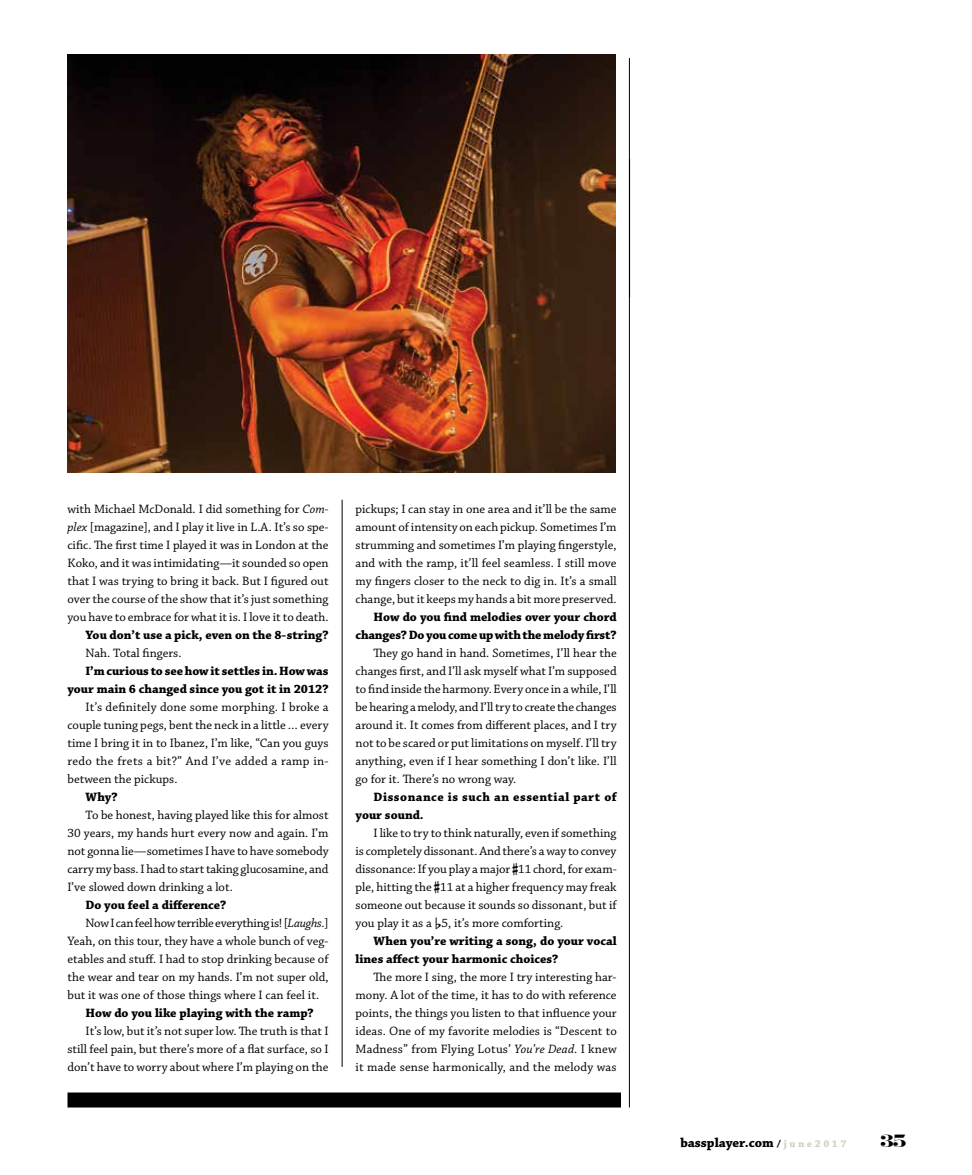
<style>
.page{position:relative;width:972px;height:1175px;background:#fff}
.page>*{position:absolute;margin:0;border:0;box-sizing:border-box;transform-origin:0 0}
.t1{font:700 18px "Engravers";color:#000}
.t2{font:700 13.5px "Chaparral Pro";color:#000}
.t3{font:12.75px/18px "Chaparral Pro";color:#000;text-align:justify}
.t4{font:700 12.75px/18px "Chaparral Pro";color:#000;text-align:right}
.t5{font:12.75px "Chaparral Pro";letter-spacing:-.02em;color:#000}
.t6{font:700 12.75px/18px "Chaparral Pro";letter-spacing:.04em;color:#000}
.s1{font-style:italic}
.s2{font-size:10.5px}
.s3{font-size:10.5px;color:#d3d1c1}
</style>
<div class="page">
<hr style="left:629px;top:58px;width:1px;height:1049px;background:#000">
<hr style="left:342px;top:500px;width:1px;height:566px;background:#000">
<div style="left:68px;top:1092px;width:553px;height:15px;background:#000"></div>
<img style="left:67px;top:54px;width:549px;height:418px">
<p class="t3" style="left:68px;top:500px;width:263px">with Michael McDonald. I did something for <span class="s1">Com&shy;plex</span> [magazine], and I play it live in L.A. It’s so spe&shy;cific. The first time I played it was in London at the Koko, and it was intimidating—it sounded so open that I was trying to bring it back. But I figured out over the course of the show that it’s just something you have to embrace for what it is. I love it to death.</p>
<p class="t4" style="left:86px;top:626px;width:245px">You don’t use a pick, even on the 8-string?</p>
<p class="t3" style="left:86px;top:644px;width:97px">Nah. Total fingers.</p>
<p class="t4" style="left:68px;top:662px;width:263px">I’m curious to see how it settles in. How was your main 6 changed since you got it in 2012?</p>
<p class="t3" style="left:68px;top:698px;width:263px;text-indent:18px">It’s definitely done some morphing. I broke a couple tuning pegs, bent the neck in a little … every time I bring it in to Ibanez, I’m like, “Can you guys redo the frets a bit?” And I’ve added a ramp in&shy;between the pickups.</p>
<p class="t4" style="left:86px;top:788px;width:34px">Why?</p>
<p class="t3" style="left:68px;top:806px;width:263px;text-indent:18px">To be honest, having played like this for almost 30 years, my hands hurt every now and again. I’m not gonna lie—sometimes I have to have somebody carry my bass. I had to start taking glucosamine, and I’ve slowed down drinking a lot.</p>
<p class="t4" style="left:86px;top:896px;width:142px">Do you feel a difference?</p>
<p class="t5" style="left:86px;top:916px;width:245px">Now I can feel how terrible everything is! [<span class="s1">Laughs.</span>]</p>
<p class="t3" style="left:67px;top:932px;width:263px">Yeah, on this tour, they have a whole bunch of veg-</p>
<p class="t3" style="left:67px;top:950px;width:263px">etables and stuff. I had to stop drinking because of</p>
<p class="t3" style="left:67px;top:968px;width:263px">the wear and tear on my hands. I’m not super old,</p>
<p class="t3" style="left:67px;top:986px;width:253px">but it was one of those things where I can feel it.</p>
<p class="t4" style="left:86px;top:1004px;width:230px">How do you like playing with the ramp?</p>
<p class="t3" style="left:67px;top:1022px;width:263px;text-indent:18px">It’s low, but it’s not super low. The truth is that I still feel pain, but there’s more of a flat surface, so I don’t have to worry about where I’m playing on the</p>
<p class="t3" style="left:356px;top:500px;width:263px">pickups; I can stay in one area and it’ll be the same amount of intensity on each pickup. Sometimes I’m strumming and sometimes I’m playing fingerstyle, and with the ramp, it’ll feel seamless. I still move my fingers closer to the neck to dig in. It’s a small change, but it keeps my hands a bit more preserved.</p>
<p class="t4" style="left:356px;top:608px;width:263px">How do you find melodies over your chord changes? Do you come up with the melody first?</p>
<p class="t3" style="left:356px;top:644px;width:263px;text-indent:18px">They go hand in hand. Sometimes, I’ll hear the changes first, and I’ll ask myself what I’m supposed to find inside the harmony. Every once in a while, I’ll be hearing a melody, and I’ll try to create the changes around it. It comes from different places, and I try not to be scared or put limitations on myself. I’ll try anything, even if I hear something I don’t like. I’ll go for it. There’s no wrong way.</p>
<p class="t6" style="left:356px;top:788px;width:263px;text-indent:18px">Dissonance is such an essential part of your sound.</p>
<p class="t3" style="left:356px;top:824px;width:263px;text-indent:18px">I like to try to think naturally, even if something is completely dissonant. And there’s a way to convey dissonance: If you play a major 11 chord, for exam&shy;ple, hitting the 11 at a higher frequency may freak someone out because it sounds so dissonant, but if you play it as a 5, it’s more comforting.</p>
<p class="t4" style="left:356px;top:932px;width:263px;text-align:left;text-indent:18px">When you’re writing a song, do your vocal lines affect your harmonic choices?</p>
<p class="t3" style="left:356px;top:968px;width:263px;text-indent:18px">The more I sing, the more I try interesting har&shy;mony. A lot of the time, it has to do with reference points, the things you listen to that influence your ideas. One of my favorite melodies is “Descent to Madness” from Flying Lotus’ <span class="s1">You’re Dead</span>. I knew it made sense harmonically, and the melody was</p>
<p class="t2" style="left:680px;top:1134px;width:168px">bassplayer.com <span class="s2">/</span> <span class="s3">j u n e 2 0 1 7</span></p>
<h1 class="t1" style="left:881px;top:1130px;width:27px">35</h1>
</div>
